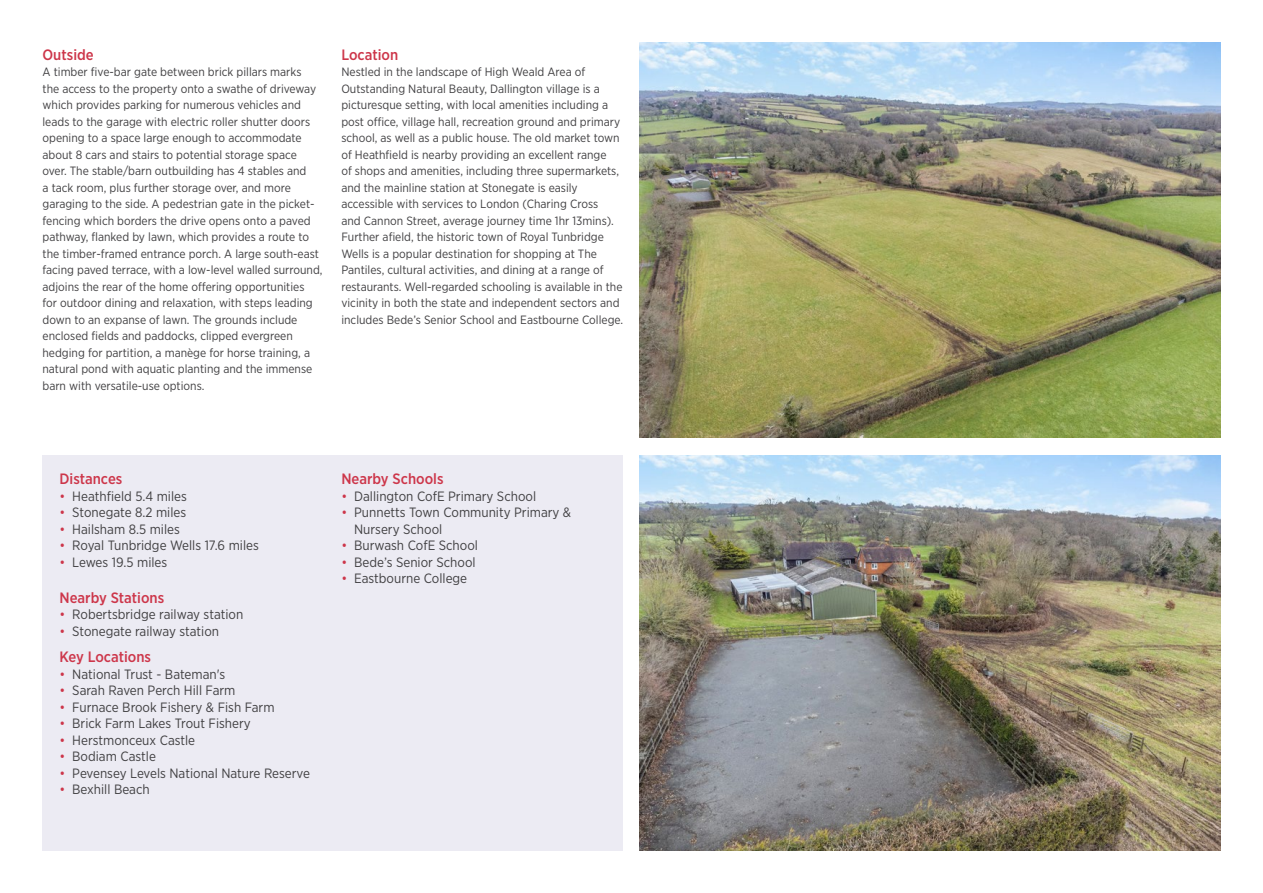
<style>
.page{position:relative;width:1263px;height:893px;background:#fff}
.page>*{position:absolute;margin:0;border:0;box-sizing:border-box;transform-origin:0 0}
.t1{font:500 15px "Gotham Narrow";color:#cd364a}
.t2{font:13.5px/16.5px "Gotham Narrow";color:#414042}
.t3{font:12px/16.5px "Gotham Narrow";color:#414042}
.s1{color:#cd364a}
</style>
<div class="page">
<img style="left:640px;top:455px;width:580px;height:395px">
<img style="left:640px;top:43px;width:580px;height:395px">
<div style="left:43px;top:455px;width:580px;height:395px;background:#ecebf3"></div>
<p class="t1" style="left:43px;top:45px;width:53px">Outside</p>
<p class="t3" style="left:43px;top:64px;width:281px">A timber five-bar gate between brick pillars marks<br>the access to the property onto a swathe of driveway which provides parking for numerous vehicles and leads to the garage with electric roller shutter doors opening to a space large enough to accommodate about 8 cars and stairs to potential storage space over. The stable/barn outbuilding has 4 stables and<br>a tack room, plus further storage over, and more garaging to the side. A pedestrian gate in the picket&shy;fencing which borders the drive opens onto a paved pathway, flanked by lawn, which provides a route to the timber-framed entrance porch. A large south-east facing paved terrace, with a low-level walled surround, adjoins the rear of the home offering opportunities<br>for outdoor dining and relaxation, with steps leading down to an expanse of lawn. The grounds include enclosed fields and paddocks, clipped evergreen hedging for partition, a manège for horse training, a natural pond with aquatic planting and the immense barn with versatile-use options.</p>
<p class="t1" style="left:341px;top:45px;width:58px">Location</p>
<p class="t3" style="left:341px;top:64px;width:283px">Nestled in the landscape of High Weald Area of Outstanding Natural Beauty, Dallington village is a picturesque setting, with local amenities including a post office, village hall, recreation ground and primary school, as well as a public house. The old market town of Heathfield is nearby providing an excellent range<br>of shops and amenities, including three supermarkets, and the mainline station at Stonegate is easily accessible with services to London (Charing Cross<br>and Cannon Street, average journey time 1hr 13mins).<br>Further afield, the historic town of Royal Tunbridge Wells is a popular destination for shopping at The Pantiles, cultural activities, and dining at a range of restaurants. Well-regarded schooling is available in the vicinity in both the state and independent sectors and includes Bede’s Senior School and Eastbourne College.</p>
<p class="t1" style="left:60px;top:469px;width:64px">Distances</p>
<p class="t2" style="left:60px;top:487px;width:129px"><span class="s1">•</span> Heathfield 5.4 miles</p>
<p class="t2" style="left:60px;top:504px;width:128px"><span class="s1">•</span> Stonegate 8.2 miles</p>
<p class="t2" style="left:60px;top:520px;width:122px"><span class="s1">•</span> Hailsham 8.5 miles</p>
<p class="t2" style="left:60px;top:537px;width:201px"><span class="s1">•</span> Royal Tunbridge Wells 17.6 miles</p>
<p class="t2" style="left:60px;top:553px;width:109px"><span class="s1">•</span> Lewes 19.5 miles</p>
<p class="t1" style="left:60px;top:588px;width:106px">Nearby Stations</p>
<p class="t2" style="left:60px;top:606px;width:185px"><span class="s1">•</span> Robertsbridge railway station</p>
<p class="t2" style="left:60px;top:622px;width:161px"><span class="s1">•</span> Stonegate railway station</p>
<p class="t1" style="left:60px;top:647px;width:93px">Key Locations</p>
<p class="t2" style="left:60px;top:665px;width:167px"><span class="s1">•</span> National Trust - Bateman's</p>
<p class="t2" style="left:60px;top:682px;width:177px"><span class="s1">•</span> Sarah Raven Perch Hill Farm</p>
<p class="t2" style="left:60px;top:698px;width:217px"><span class="s1">•</span> Furnace Brook Fishery &amp; Fish Farm</p>
<p class="t2" style="left:60px;top:715px;width:193px"><span class="s1">•</span> Brick Farm Lakes Trout Fishery</p>
<p class="t2" style="left:60px;top:731px;width:137px"><span class="s1">•</span> Herstmonceux Castle</p>
<p class="t2" style="left:60px;top:748px;width:98px"><span class="s1">•</span> Bodiam Castle</p>
<p class="t2" style="left:60px;top:764px;width:252px"><span class="s1">•</span> Pevensey Levels National Nature Reserve</p>
<p class="t2" style="left:60px;top:781px;width:92px"><span class="s1">•</span> Bexhill Beach</p>
<p class="t1" style="left:341px;top:469px;width:104px">Nearby Schools</p>
<p class="t2" style="left:341px;top:487px;width:196px"><span class="s1">•</span> Dallington CofE Primary School</p>
<p class="t2" style="left:354px;top:504px;width:219px;text-indent:-13px"><span class="s1">•</span> Punnetts Town Community Primary &amp;<br>Nursery School</p>
<p class="t2" style="left:341px;top:537px;width:138px"><span class="s1">•</span> Burwash CofE School</p>
<p class="t2" style="left:341px;top:553px;width:136px"><span class="s1">•</span> Bede’s Senior School</p>
<p class="t2" style="left:341px;top:570px;width:127px"><span class="s1">•</span> Eastbourne College</p>
</div>
